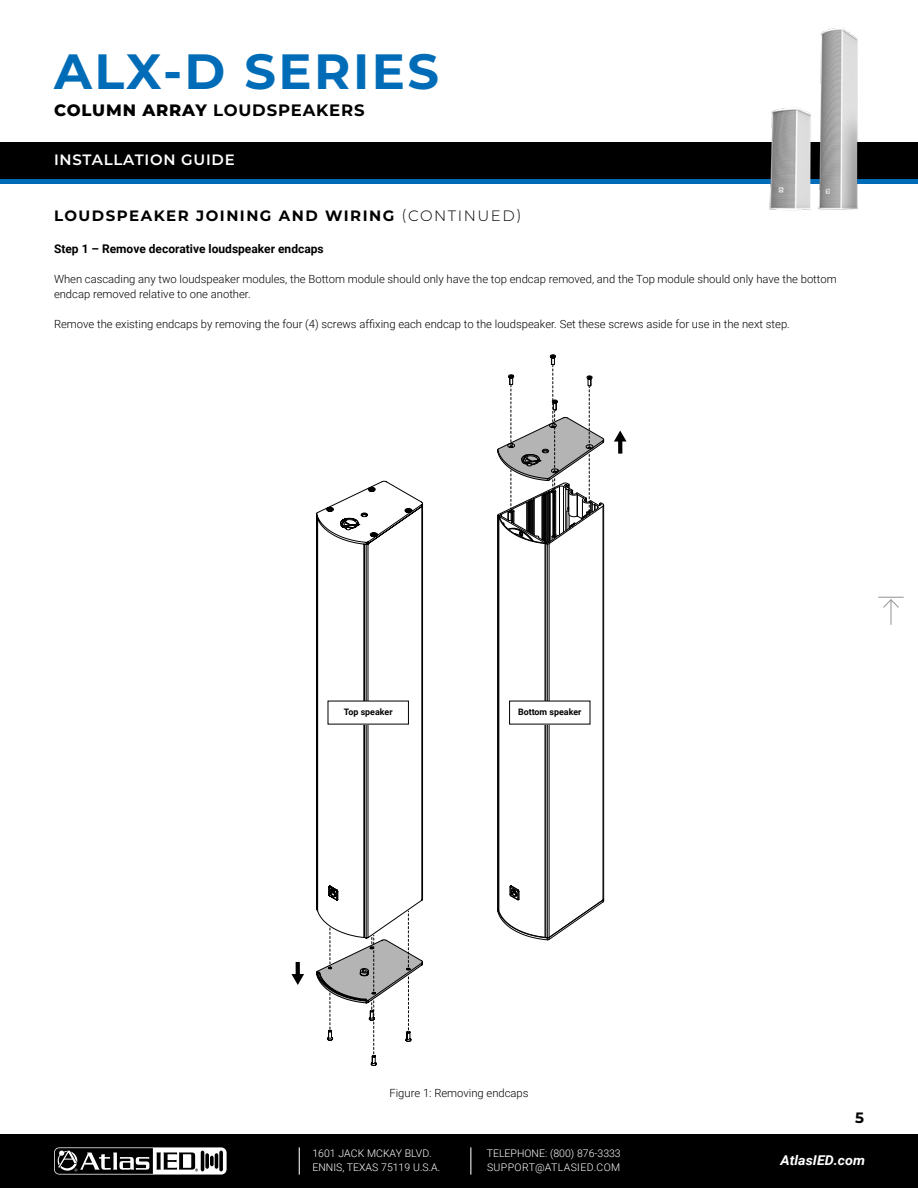
<style>
.page{position:relative;width:918px;height:1188px;background:#fff}
.page>*{position:absolute;margin:0;border:0;box-sizing:border-box;transform-origin:0 0}
.t1{font:700 49.5px "Montserrat";letter-spacing:.05em;color:#006cb7}
.t2{font:700 16.5px "Montserrat";letter-spacing:.05em;color:#000}
.t3{font:700 15px "Montserrat";letter-spacing:.1em;color:#000}
.t4{font:600 15px "Montserrat";letter-spacing:.05em;color:#fff}
.t5{font:italic 700 13.5px "Roboto";color:#fff;scale:1.05 1}
.t6{font:700 12px "Roboto";color:#000}
.t7{font:300 11.25px/15.8px "Roboto";color:#000}
.t8{font:300 10.5px/13.5px "Roboto";color:#fff}
.t9{font:700 8.85px "Roboto";color:#010101}
.s1{font-weight:800}
.s2{font-weight:300}
</style>
<div class="page">
<div style="left:0;top:1134px;width:918px;height:54px;background:#000"></div>
<svg style="left:54px;top:1147px;width:173px;height:28px"></svg>
<svg style="left:299px;top:1147px;width:1px;height:28px"></svg>
<svg style="left:470px;top:1147px;width:1px;height:28px"></svg>
<div style="left:0;top:142px;width:918px;height:5px;background:#000"></div>
<div style="left:0;top:178px;width:918px;height:6px;background:#006cb7"></div>
<div style="left:0;top:143px;width:918px;height:36px;background:#000"></div>
<img style="left:769px;top:28px;width:89px;height:183px">
<hr style="left:890px;top:600px;width:2px;height:24px;background:#999">
<svg style="left:879px;top:597px;width:24px;height:12px"></svg>
<svg style="left:316px;top:481px;width:107px;height:585px"></svg>
<hr style="left:546px;top:544px;width:1px;height:393px;background:#010101">
<hr style="left:547px;top:544px;width:1px;height:394px;background:#010101">
<hr style="left:549px;top:544px;width:1px;height:393px;background:#010101">
<hr style="left:545px;top:544px;width:1px;height:393px;background:#010101">
<hr style="left:498px;top:517px;width:1px;height:394px;background:#010101">
<hr style="left:603px;top:505px;width:1px;height:394px;background:#010101">
<hr style="left:497px;top:515px;width:1px;height:394px;background:#010101">
<svg style="left:497px;top:885px;width:107px;height:55px"></svg>
<svg style="left:317px;top:911px;width:106px;height:143px"></svg>
<svg style="left:497px;top:354px;width:107px;height:191px"></svg>
<div style="left:328px;top:701px;width:80px;height:23px;background:#fff"></div>
<div style="left:510px;top:701px;width:80px;height:23px;background:#fff"></div>
<svg style="left:614px;top:431px;width:13px;height:23px"></svg>
<svg style="left:291px;top:962px;width:13px;height:23px"></svg>
<h1 class="t1" style="left:54px;top:35px;width:387px">ALX-D SERIES</h1>
<h2 class="t2" style="left:54px;top:98px;width:312px"><span class="s1">COLUMN ARRAY</span> LOUDSPEAKERS</h2>
<h3 class="t4" style="left:54px;top:149px;width:182px">INSTALLATION GUIDE</h3>
<h3 class="t3" style="left:54px;top:204px;width:469px">LOUDSPEAKER JOINING AND WIRING <span class="s2">(CONTINUED)</span></h3>
<p class="t6" style="left:54px;top:241px;width:271px">Step 1 – Remove decorative loudspeaker endcaps</p>
<p class="t7" style="left:54px;top:270px;width:784px">When cascading any two loudspeaker modules, the Bottom module should only have the top endcap removed, and the Top module should only have the bottom endcap removed relative to one another.</p>
<p class="t7" style="left:54px;top:315px;width:737px">Remove the existing endcaps by removing the four (4) screws affixing each endcap to the loudspeaker. Set these screws aside for use in the next step.</p>
<p class="t9" style="left:344px;top:706px;width:50px">Top speaker</p>
<p class="t9" style="left:518px;top:706px;width:65px">Bottom speaker</p>
<p class="t7" style="left:389px;top:1085px;width:141px">Figure 1: Removing endcaps</p>
<p class="t8" style="left:312px;top:1147px;width:129px">1601 JACK MCKAY BLVD.<br>ENNIS, TEXAS 75119 U.S.A.</p>
<p class="t8" style="left:487px;top:1147px;width:135px">TELEPHONE: (800) 876-3333<br>SUPPORT@ATLASIED.COM</p>
<h3 class="t3" style="left:855px;top:1106px;width:10px">5</h3>
<p class="t5" style="left:781px;top:1151px;width:82px">AtlasIED.com</p>
</div>
